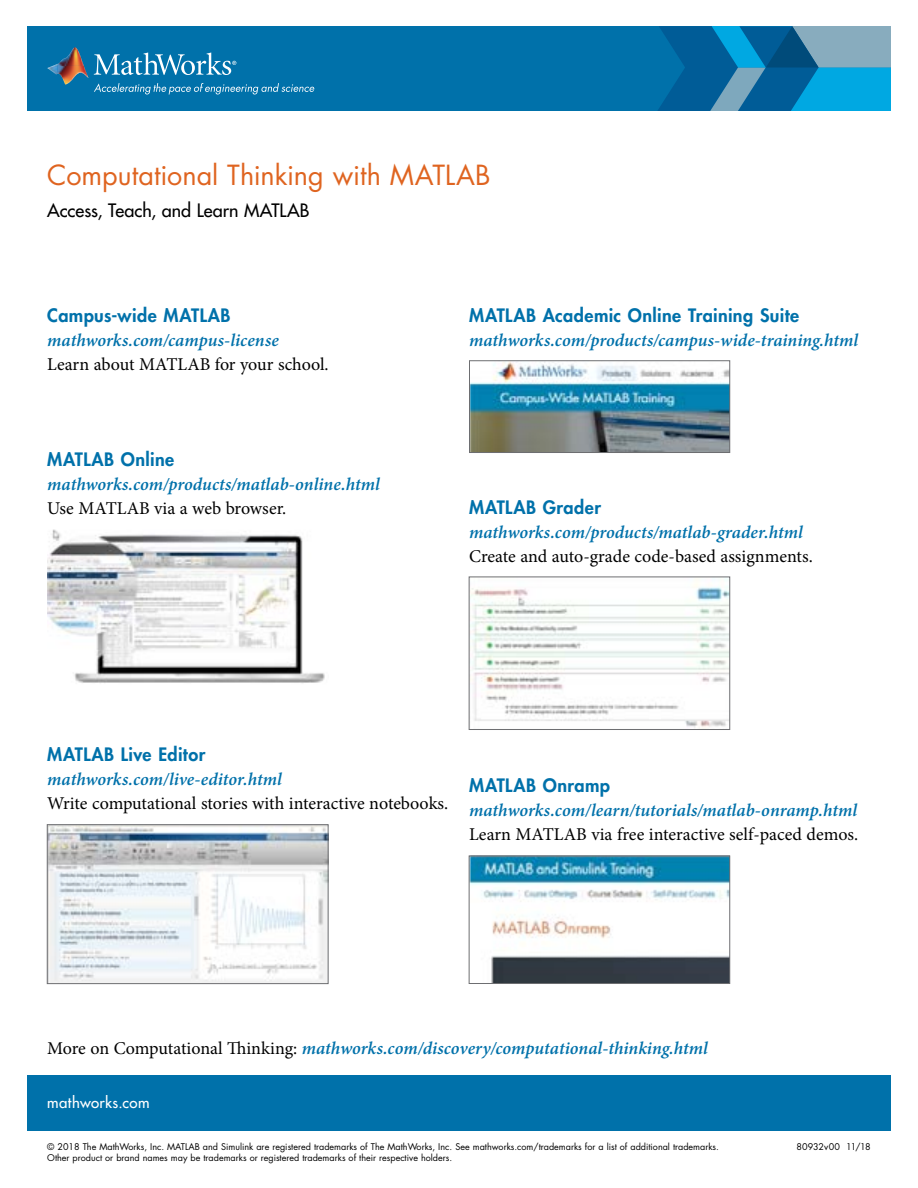
<style>
.page{position:relative;width:918px;height:1188px;background:#fff}
.page>*{position:absolute;margin:0;border:0;box-sizing:border-box;transform-origin:0 0}
.t1{font:27px "Futura Std";color:#df6420}
.t2{font:italic 600 18px "Minion Pro";color:#0071aa}
.t3{font:18px "Minion Pro";color:#000}
.t4{font:800 18px "Futura Std";letter-spacing:.025em;color:#0071aa}
.t5{font:500 18px "Futura Std";color:#000}
.t6{font:500 15px "Futura Std";letter-spacing:.03em;color:#fff}
.t7{font:9px/11.2px "Futura Std";color:#000}
.s1{font-weight:400;font-style:normal;color:#000}
</style>
<div class="page">
<div style="left:27px;top:26px;width:864px;height:85px;background:#0071aa"></div>
<img style="left:58px;top:47px;width:26px;height:19px">
<svg style="left:47px;top:64px;width:11px;height:10px"></svg>
<img style="left:58px;top:66px;width:31px;height:19px">
<svg style="left:94px;top:83px;width:220px;height:12px"></svg>
<svg style="left:94px;top:52px;width:142px;height:23px"></svg>
<svg style="left:658px;top:26px;width:233px;height:85px;background:#1f82b2"></svg>
<div style="left:27px;top:1075px;width:864px;height:56px;background:#0071aa"></div>
<img style="left:47px;top:529px;width:278px;height:154px">
<img style="left:49px;top:826px;width:277px;height:156px">
<div style="left:47px;top:824px;width:281px;height:160px;border:1px solid #6d6e71"></div>
<img style="left:471px;top:362px;width:257px;height:89px">
<div style="left:469px;top:360px;width:261px;height:93px;border:1px solid #6d6e71"></div>
<img style="left:471px;top:579px;width:257px;height:149px">
<div style="left:469px;top:577px;width:261px;height:153px;border:1px solid #6d6e71"></div>
<img style="left:471px;top:858px;width:257px;height:124px">
<div style="left:469px;top:856px;width:261px;height:128px;border:1px solid #6d6e71"></div>
<h1 class="t1" style="left:47px;top:158px;width:445px">Computational Thinking with MATLAB</h1>
<p class="t5" style="left:47px;top:199px;width:264px">Access, Teach, and Learn MATLAB</p>
<p class="t4" style="left:47px;top:304px;width:185px">Campus-wide MATLAB</p>
<p class="t2" style="left:47px;top:328px;width:233px">mathworks.com/campus-license</p>
<p class="t3" style="left:47px;top:352px;width:283px">Learn about MATLAB for your school.</p>
<p class="t4" style="left:47px;top:448px;width:129px">MATLAB Online</p>
<p class="t2" style="left:47px;top:472px;width:334px">mathworks.com/products/matlab-online.html</p>
<p class="t3" style="left:47px;top:496px;width:241px">Use MATLAB via a web browser.</p>
<p class="t4" style="left:469px;top:304px;width:332px">MATLAB Academic Online Training Suite</p>
<p class="t2" style="left:469px;top:327px;width:391px">mathworks.com/products/campus-wide-training.html</p>
<p class="t4" style="left:469px;top:496px;width:133px">MATLAB Grader</p>
<p class="t2" style="left:469px;top:519px;width:335px">mathworks.com/products/matlab-grader.html</p>
<p class="t3" style="left:469px;top:544px;width:345px">Create and auto-grade code-based assignments.</p>
<p class="t4" style="left:47px;top:743px;width:160px">MATLAB Live Editor</p>
<p class="t2" style="left:47px;top:766px;width:236px">mathworks.com/live-editor.html</p>
<p class="t3" style="left:47px;top:791px;width:403px">Write computational stories with interactive notebooks.</p>
<p class="t4" style="left:469px;top:774px;width:142px">MATLAB Onramp</p>
<p class="t2" style="left:469px;top:798px;width:390px">mathworks.com/learn/tutorials/matlab-onramp.html</p>
<p class="t3" style="left:469px;top:822px;width:391px">Learn MATLAB via free interactive self-paced demos.</p>
<p class="t2" style="left:47px;top:1036px;width:662px"><span class="s1">More on Computational Thinking:</span> mathworks.com/discovery/computational-thinking.html</p>
<p class="t6" style="left:47px;top:1093px;width:104px">mathworks.com</p>
<p class="t7" style="left:47px;top:1141px;width:673px">© 2018 The MathWorks, Inc. MATLAB and Simulink are registered trademarks of The MathWorks, Inc. See mathworks.com/trademarks for a list of additional trademarks.<br>Other product or brand names may be trademarks or registered trademarks of their respective holders.</p>
<p class="t7" style="left:796px;top:1141px;width:76px">80932v00 11/18</p>
</div>
